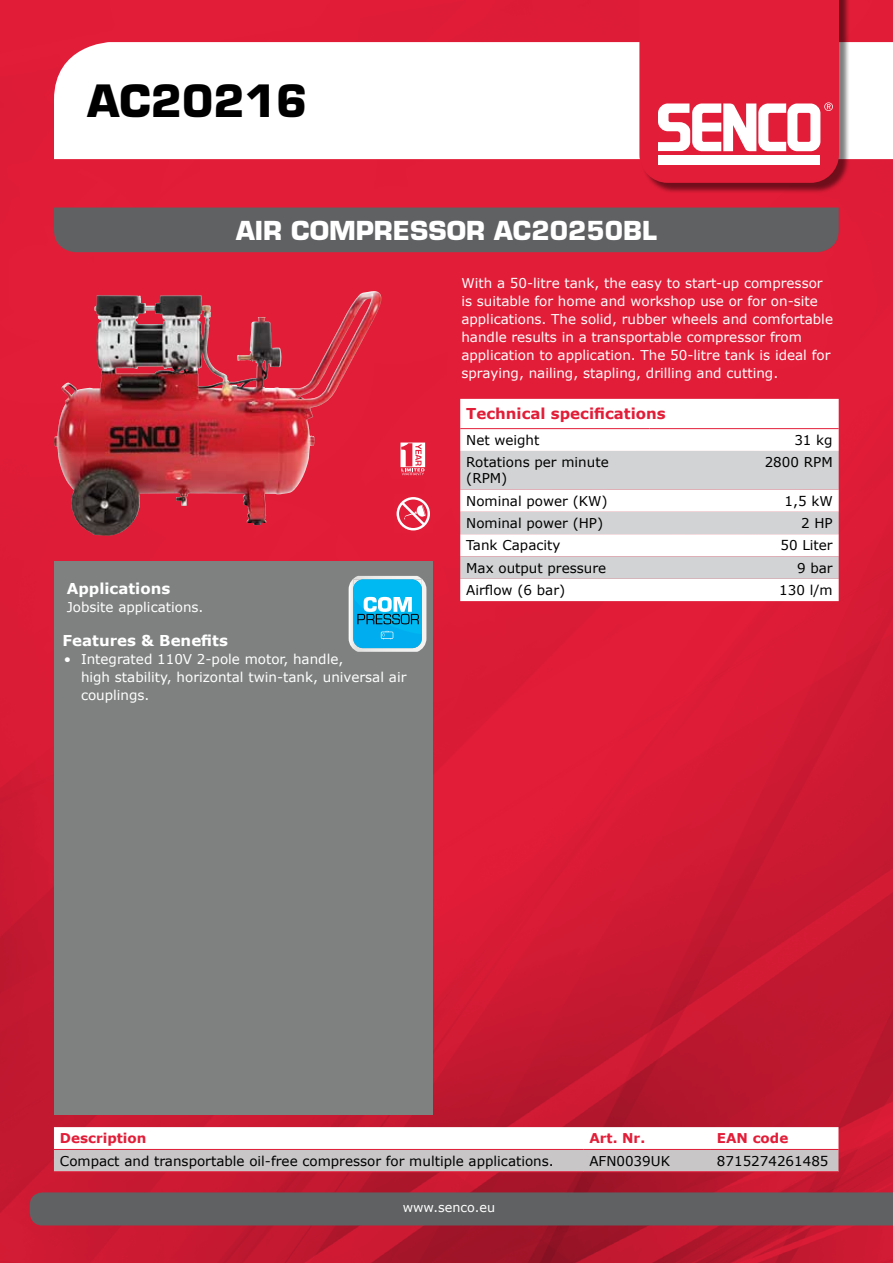
<style>
.page{position:relative;width:893px;height:1263px;background:#fff}
.page>*{position:absolute;margin:0;border:0;box-sizing:border-box;transform-origin:0 0}
.t1{font:700 43.5px "Eurostile LT Std";color:#000}
.t2{font:700 25.5px "Eurostile LT Std";color:#fff}
.t3{font:700 15px "Verdana";color:#fff}
.t4{font:700 15px "Verdana";color:#e21d38}
.t5{font:13.5px/18px "Verdana";color:#fff}
.t6{font:13.5px/16.2px "Verdana";color:#000}
.t7{font:700 13.5px "Verdana";color:#e21d38}
.t8{font:12.75px "Verdana";color:#fff}
</style>
<div class="page">
<img style="left:0;top:0;width:893px;height:1263px">
<div style="left:30px;top:1192px;width:863px;height:33px;background:#5f6162"></div>
<svg style="left:54px;top:1127px;width:784px;height:44px"></svg>
<hr style="left:54px;top:1149px;width:529px;height:1px;background:#e21d38">
<hr style="left:54px;top:1171px;width:529px;height:1px;background:#e21d38">
<hr style="left:583px;top:1149px;width:128px;height:1px;background:#e21d38">
<hr style="left:583px;top:1171px;width:128px;height:1px;background:#e21d38">
<hr style="left:711px;top:1149px;width:127px;height:1px;background:#e21d38">
<hr style="left:711px;top:1171px;width:127px;height:1px;background:#e21d38">
<svg style="left:460px;top:399px;width:379px;height:202px"></svg>
<svg style="left:460px;top:451px;width:379px;height:128px;fill:#d1d3d4"></svg>
<hr style="left:460px;top:428px;width:189px;height:1px;background:#e21d38">
<hr style="left:649px;top:428px;width:190px;height:1px;background:#e21d38">
<div style="left:394px;top:495px;width:38px;height:38px;background:#e21d38"></div>
<svg style="left:397px;top:497px;width:33px;height:33px"></svg>
<div style="left:394px;top:440px;width:38px;height:38px;background:#e21d38"></div>
<svg style="left:400px;top:442px;width:25px;height:33px"></svg>
<img style="left:217px;top:292px;width:152px;height:96px">
<div style="left:54px;top:208px;width:785px;height:44px;background:#5f6162"></div>
<svg style="left:54px;top:42px;width:839px;height:117px"></svg>
<div style="left:54px;top:561px;width:378px;height:553px;background:#7f8181"></div>
<svg style="left:349px;top:576px;width:77px;height:76px;background:#43bce5"></svg>
<div style="left:641px;top:0;width:209px;height:193px;background:#000;opacity:.5"></div>
<svg style="left:639px;top:0;width:200px;height:183px"></svg>
<h1 class="t1" style="left:88px;top:74px;width:221px">AC20216</h1>
<h2 class="t2" style="left:236px;top:215px;width:422px">AIR COMPRESSOR AC20250BL</h2>
<p class="t3" style="left:67px;top:579px;width:105px">Applications</p>
<p class="t5" style="left:67px;top:598px;width:138px">Jobsite applications.</p>
<p class="t3" style="left:63px;top:631px;width:167px">Features &amp; Benefits</p>
<p class="t5" style="left:81px;top:650px;width:327px;text-indent:-17px">• Integrated 110V 2-pole motor, handle,<br>high stability, horizontal twin-tank, universal air couplings.</p>
<p class="t5" style="left:461px;top:274px;width:373px">With a 50-litre tank, the easy to start-up compressor is suitable for home and workshop use or for on-site applications. The solid, rubber wheels and comfortable handle results in a transportable compressor from application to application. The 50-litre tank is ideal for spraying, nailing, stapling, drilling and cutting.</p>
<p class="t4" style="left:466px;top:404px;width:201px">Technical specifications</p>
<p class="t6" style="left:466px;top:432px;width:75px">Net weight</p>
<p class="t6" style="left:794px;top:432px;width:40px">31 kg</p>
<p class="t6" style="left:466px;top:454px;width:144px">Rotations per minute (RPM)</p>
<p class="t6" style="left:765px;top:454px;width:69px">2800 RPM</p>
<p class="t6" style="left:466px;top:493px;width:143px">Nominal power (KW)</p>
<p class="t6" style="left:784px;top:493px;width:50px">1,5 kW</p>
<p class="t6" style="left:466px;top:515px;width:138px">Nominal power (HP)</p>
<p class="t6" style="left:801px;top:515px;width:33px">2 HP</p>
<p class="t6" style="left:466px;top:537px;width:96px">Tank Capacity</p>
<p class="t6" style="left:780px;top:537px;width:54px">50 Liter</p>
<p class="t6" style="left:466px;top:560px;width:141px">Max output pressure</p>
<p class="t6" style="left:797px;top:560px;width:37px">9 bar</p>
<p class="t6" style="left:466px;top:582px;width:101px">Airflow (6 bar)</p>
<p class="t6" style="left:779px;top:582px;width:55px">130 l/m</p>
<p class="t7" style="left:60px;top:1130px;width:88px">Description</p>
<p class="t7" style="left:589px;top:1130px;width:57px">Art. Nr.</p>
<p class="t7" style="left:717px;top:1130px;width:73px">EAN code</p>
<p class="t6" style="left:60px;top:1152px;width:495px">Compact and transportable oil-free compressor for multiple applications.</p>
<p class="t6" style="left:589px;top:1152px;width:82px">AFN0039UK</p>
<p class="t6" style="left:717px;top:1152px;width:113px">8715274261485</p>
<p class="t8" style="left:403px;top:1199px;width:94px">www.senco.eu</p>
</div>
